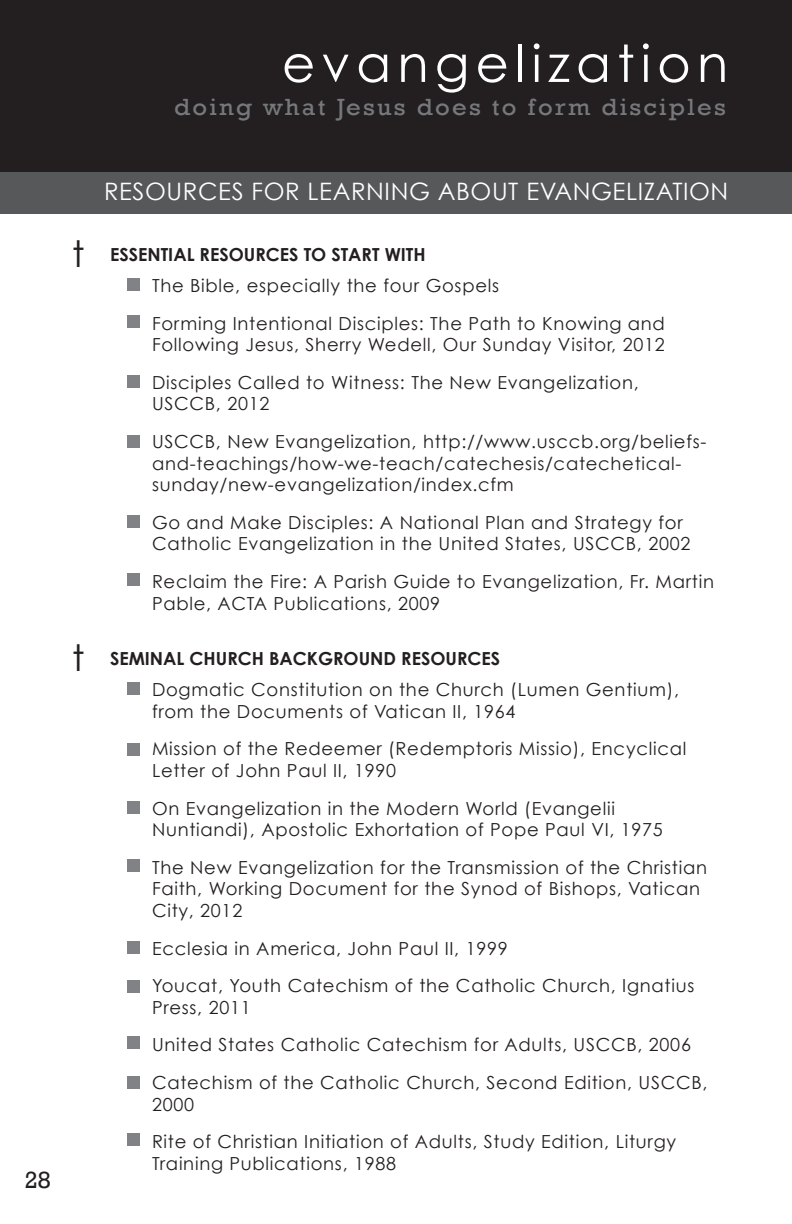
<style>
.page{position:relative;width:792px;height:1224px;background:#fff}
.page>*{position:absolute;margin:0;border:0;box-sizing:border-box;transform-origin:0 0}
.t1{font:51.4px "Century Gothic";letter-spacing:.12em;color:#fff}
.t2{font:36.4px "Century Gothic";color:#231f20}
.t3{font:24px "Century Gothic";letter-spacing:.025em;color:#fff}
.t4{font:24px "Rockwell";letter-spacing:.09em;color:#76787b;scale:1.07 1}
.t5{font:24px "Rockwell";color:#231f20}
.t6{font:18px/21.6px "Century Gothic";letter-spacing:.04em;color:#231f20}
.t7{font:700 18px "Century Gothic";color:#231f20}
</style>
<div class="page">
<div style="left:0;top:0;width:792px;height:176px;background:#231f20"></div>
<div style="left:0;top:173px;width:792px;height:41px;background:#57585a"></div>
<div style="left:127px;top:278px;width:12px;height:12px;background:#808285"></div>
<div style="left:127px;top:375px;width:12px;height:12px;background:#808285"></div>
<div style="left:127px;top:315px;width:12px;height:12px;background:#808285"></div>
<div style="left:127px;top:435px;width:12px;height:12px;background:#808285"></div>
<div style="left:127px;top:515px;width:12px;height:12px;background:#808285"></div>
<div style="left:127px;top:574px;width:12px;height:12px;background:#808285"></div>
<div style="left:127px;top:683px;width:12px;height:12px;background:#808285"></div>
<div style="left:127px;top:801px;width:12px;height:12px;background:#808285"></div>
<div style="left:127px;top:743px;width:12px;height:12px;background:#808285"></div>
<div style="left:127px;top:859px;width:12px;height:12px;background:#808285"></div>
<div style="left:127px;top:941px;width:12px;height:12px;background:#808285"></div>
<div style="left:127px;top:980px;width:12px;height:12px;background:#808285"></div>
<div style="left:127px;top:1036px;width:12px;height:12px;background:#808285"></div>
<div style="left:127px;top:1076px;width:12px;height:12px;background:#808285"></div>
<div style="left:127px;top:1134px;width:12px;height:12px;background:#808285"></div>
<p class="t1" style="left:282px;top:32px;width:448px">evangelization</p>
<p class="t4" style="left:174px;top:93px;width:517px">doing what Jesus does to form disciples</p>
<p class="t5" style="left:25px;top:1166px;width:28px">28</p>
<p class="t3" style="left:104px;top:176px;width:626px">RESOURCES FOR LEARNING ABOUT EVANGELIZATION</p>
<p class="t2" style="left:72px;top:232px;width:14px">t</p>
<p class="t7" style="left:110px;top:243px;width:317px">ESSENTIAL RESOURCES TO START WITH</p>
<p class="t6" style="left:152px;top:274px;width:349px">The Bible, especially the four Gospels</p>
<p class="t6" style="left:152px;top:312px;width:514px">Forming Intentional Disciples: The Path to Knowing and<br>Following Jesus, Sherry Wedell, Our Sunday Visitor, 2012</p>
<p class="t6" style="left:152px;top:371px;width:488px">Disciples Called to Witness: The New Evangelization,<br>USCCB, 2012</p>
<p class="t6" style="left:152px;top:430px;width:556px">USCCB, New Evangelization, http://www.usccb.org/beliefs&shy;and-teachings/how-we-teach/catechesis/catechetical&shy;sunday/new-evangelization/index.cfm</p>
<p class="t6" style="left:152px;top:511px;width:540px">Go and Make Disciples: A National Plan and Strategy for<br>Catholic Evangelization in the United States, USCCB, 2002</p>
<p class="t6" style="left:152px;top:570px;width:564px">Reclaim the Fire: A Parish Guide to Evangelization, Fr. Martin<br>Pable, ACTA Publications, 2009</p>
<p class="t2" style="left:72px;top:636px;width:14px">t</p>
<p class="t7" style="left:110px;top:647px;width:392px">SEMINAL CHURCH BACKGROUND RESOURCES</p>
<p class="t6" style="left:152px;top:679px;width:529px">Dogmatic Constitution on the Church (Lumen Gentium), from the Documents of Vatican II, 1964</p>
<p class="t6" style="left:152px;top:738px;width:536px">Mission of the Redeemer (Redemptoris Missio), Encyclical<br>Letter of John Paul II, 1990</p>
<p class="t6" style="left:152px;top:797px;width:512px">On Evangelization in the Modern World (Evangelii<br>Nuntiandi), Apostolic Exhortation of Pope Paul VI, 1975</p>
<p class="t6" style="left:152px;top:856px;width:557px">The New Evangelization for the Transmission of the Christian<br>Faith, Working Document for the Synod of Bishops, Vatican<br>City, 2012</p>
<p class="t6" style="left:152px;top:937px;width:357px">Ecclesia in America, John Paul II, 1999</p>
<p class="t6" style="left:152px;top:975px;width:544px">Youcat, Youth Catechism of the Catholic Church, Ignatius<br>Press, 2011</p>
<p class="t6" style="left:152px;top:1034px;width:540px">United States Catholic Catechism for Adults, USCCB, 2006</p>
<p class="t6" style="left:152px;top:1071px;width:557px">Catechism of the Catholic Church, Second Edition, USCCB,<br>2000</p>
<p class="t6" style="left:152px;top:1131px;width:526px">Rite of Christian Initiation of Adults, Study Edition, Liturgy<br>Training Publications, 1988</p>
</div>
